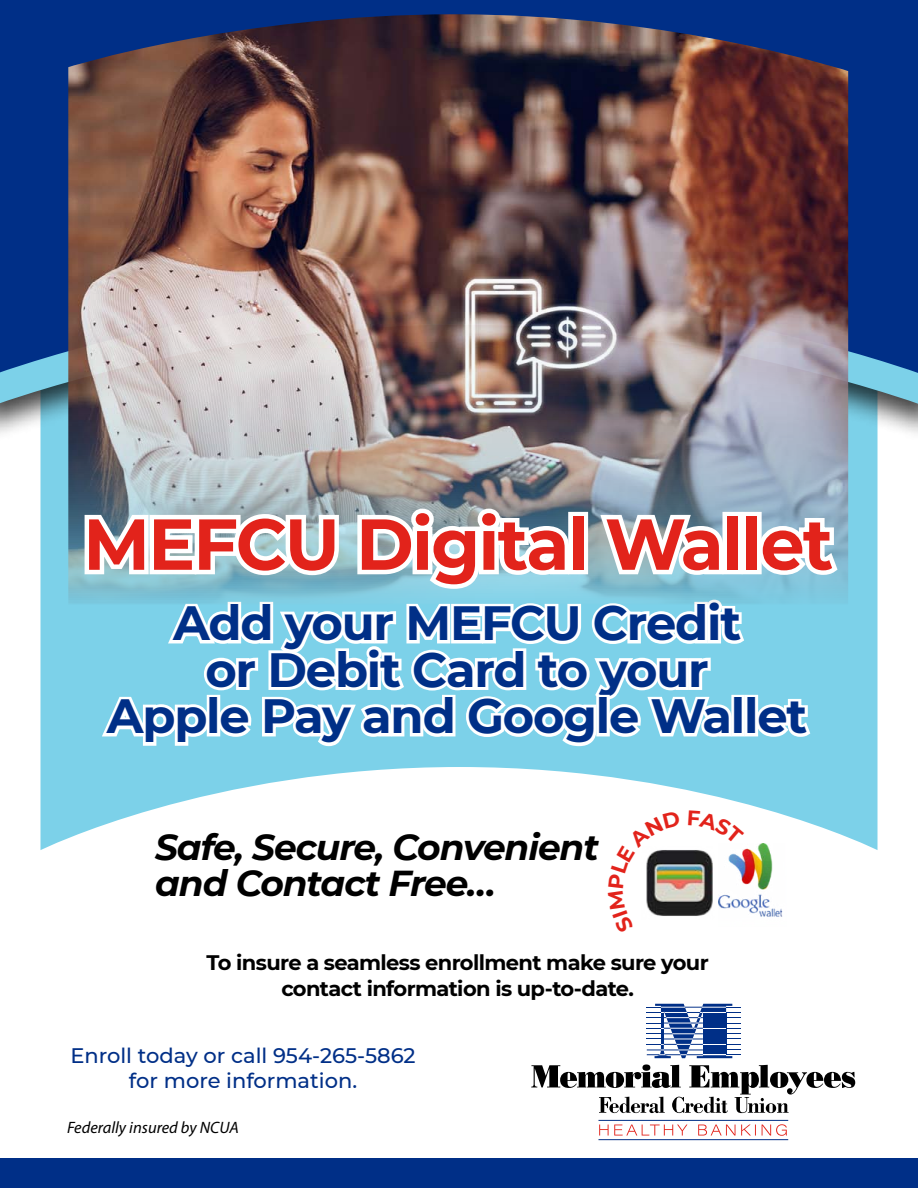
<style>
.page{position:relative;width:918px;height:1188px;background:#fff}
.page>*{position:absolute;margin:0;border:0;box-sizing:border-box;transform-origin:0 0}
.t1{font:700 72px "Montserrat";letter-spacing:-.025em;color:#e2231b}
.t2{font:700 48px/46.5px "Montserrat";letter-spacing:-.025em;color:#002f87;text-align:center}
.t3{font:italic 700 36px/36px "Montserrat";letter-spacing:-.03em;color:#000}
.t4{font:700 21px/25.5px "Montserrat";letter-spacing:-.03em;color:#000;text-align:center}
.t5{font:500 21px/25.2px "Montserrat";color:#002f87;text-align:center}
.t6{font:italic 16.5px "Myriad Pro";color:#000}
</style>
<div class="page">
<svg style="left:40px;top:443px;width:838px;height:407px;fill:#7cd1e9"></svg>
<div style="left:0;top:0;width:918px;height:377px;background:#002f87"></div>
<svg style="left:531px;top:1064px;width:324px;height:49px"></svg>
<svg style="left:647px;top:1004px;width:94px;height:54px"></svg>
<svg style="left:599px;top:1124px;width:188px;height:12px"></svg>
<hr style="left:598px;top:1139px;width:190px;height:1px;background:#002f87">
<hr style="left:598px;top:1120px;width:190px;height:1px;background:#002f87">
<div style="left:0;top:1159px;width:918px;height:29px;background:#002f87"></div>
<img style="left:68px;top:14px;width:780px;height:590px">
<svg style="left:80px;top:501px;width:763px;height:249px"></svg>
<img style="left:681px;top:847px;width:37px;height:69px">
<img style="left:718px;top:844px;width:68px;height:73px">
<svg style="left:608px;top:811px;width:73px;height:105px"></svg>
<svg style="left:688px;top:810px;width:56px;height:35px"></svg>
<h1 class="t1" style="left:83px;top:492px;width:751px">MEFCU Digital Wallet</h1>
<h2 class="t2" style="left:107px;top:598px;width:702px">Add your MEFCU Credit<br>or Debit Card to your<br>Apple Pay and Google Wallet</h2>
<h3 class="t3" style="left:155px;top:828px;width:446px">Safe, Secure, Convenient and Contact Free…</h3>
<p class="t4" style="left:207px;top:949px;width:504px">To insure a seamless enrollment make sure your contact information is up-to-date.</p>
<p class="t5" style="left:70px;top:1042px;width:347px">Enroll today or call 954-265-5862 for more information.</p>
<p class="t6" style="left:67px;top:1117px;width:173px">Federally insured by NCUA</p>
</div>
